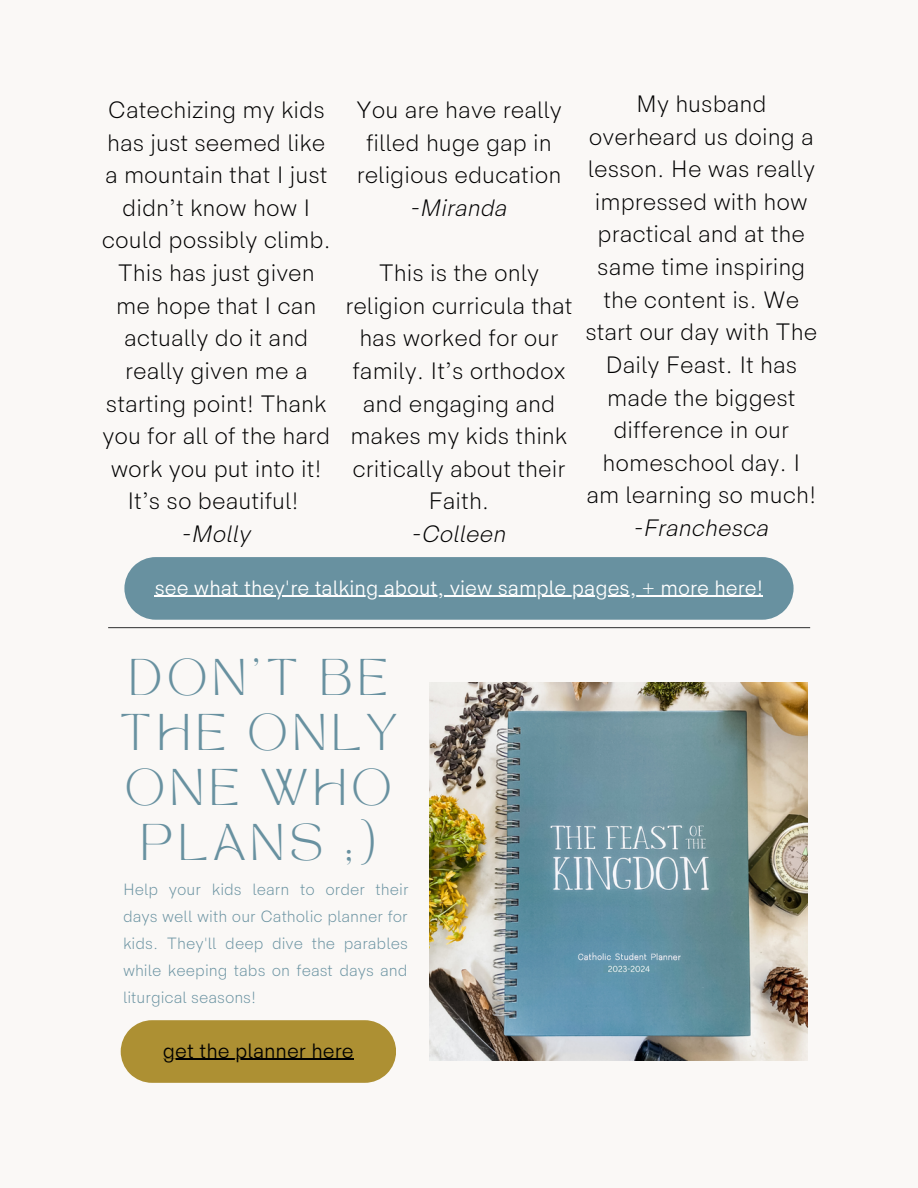
<style>
.page{position:relative;width:918px;height:1188px;background:#faf8f6}
.page>*{position:absolute;margin:0;border:0;box-sizing:border-box;transform-origin:0 0}
.t1{font:36.15px/55.2px "TAN MON CHERI Regular";letter-spacing:.15em;color:#6891a0;text-align:center}
.t2{font:300 24px/32.7px "HK Sentiments";color:#000;text-align:center}
.t3{font:italic 300 24px "HK Sentiments";color:#000}
.t4{font:21px "HK Sentiments";color:#fff}
.t5{font:21px "HK Sentiments";color:#000}
.t6{font:300 16.5px/27px "HK Sentiments";color:#6891a0;text-align:justify}
</style>
<div class="page">
<img style="left:430px;top:682px;width:378px;height:378px">
<hr style="left:108px;top:627px;width:702px;height:1px;background:#444">
<svg style="left:121px;top:1020px;width:275px;height:63px"></svg>
<hr style="left:163px;top:1059px;width:191px;height:1px;background:#000">
<div style="left:124px;top:557px;width:670px;height:62px;background:#6891a0"></div>
<hr style="left:155px;top:596px;width:608px;height:1px;background:#fff">
<p class="t2" style="left:585px;top:88px;width:233px">My husband overheard us doing a lesson. He was really impressed with how practical and at the same time inspiring the content is. We start our day with The<br>Daily Feast. It has made the biggest difference in our homeschool day. I am learning so much!</p>
<p class="t3" style="left:633px;top:514px;width:137px">-Franchesca</p>
<p class="t2" style="left:102px;top:94px;width:231px">Catechizing my kids has just seemed like a mountain that I just didn’t know how I could possibly climb.<br>This has just given me hope that I can actually do it and really given me a starting point! Thank you for all of the hard work you put into it!<br>It’s so beautiful!</p>
<p class="t3" style="left:182px;top:520px;width:71px">-Molly</p>
<p class="t2" style="left:356px;top:94px;width:207px">You are have really filled huge gap in religious education</p>
<p class="t3" style="left:410px;top:194px;width:99px">-Miranda</p>
<p class="t2" style="left:345px;top:257px;width:229px">This is the only religion curricula that has worked for our family. It’s orthodox and engaging and makes my kids think critically about their<br>Faith.</p>
<p class="t3" style="left:411px;top:520px;width:96px">-Colleen</p>
<p class="t4" style="left:155px;top:576px;width:610px">see what they're talking about, view sample pages, + more here!</p>
<p class="t1" style="left:119px;top:656px;width:279px">DON'T BE<br>THE ONLY<br>ONE WHO<br>PLANS ;)</p>
<p class="t6" style="left:123px;top:876px;width:287px">Help your kids learn to order their days well with our Catholic planner for kids. They'll deep dive the parables while keeping tabs on feast days and liturgical seasons!</p>
<p class="t5" style="left:163px;top:1039px;width:192px">get the planner here</p>
</div>
